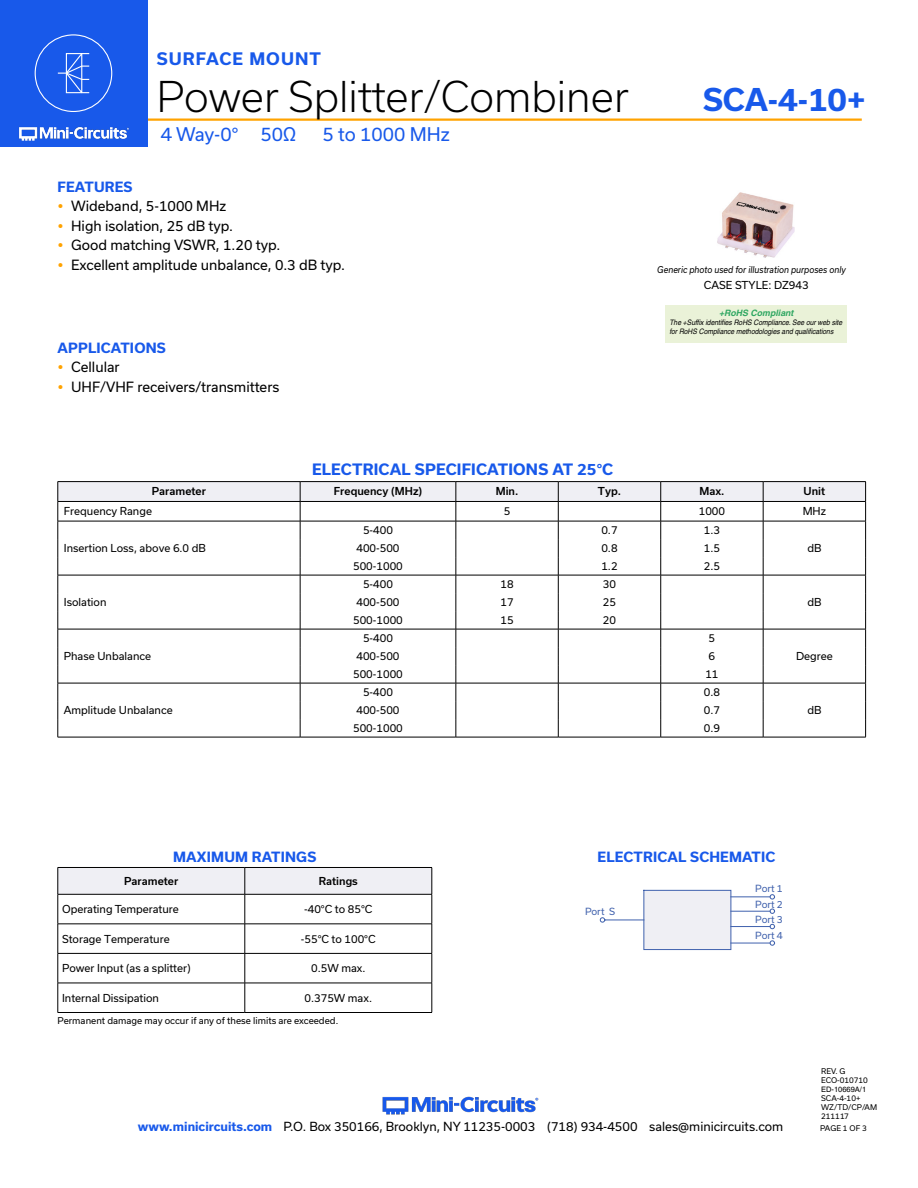
<style>
.page{position:relative;width:918px;height:1188px;background:#fff}
.page>*{position:absolute;margin:0;border:0;box-sizing:border-box;transform-origin:0 0}
.t1{font:300 40.5px "Usual";color:#000}
.t2{font:700 30px "Usual";color:#1859ea}
.t3{font:18px "Usual";color:#1859ea}
.t4{font:700 16.5px "Usual";letter-spacing:.065em;color:#1859ea}
.t5{font:700 15px "Usual";letter-spacing:.015em;color:#1859ea}
.t6{font:13.5px/19.5px "Usual";color:#000}
.t7{font:700 13.5px "Usual";letter-spacing:.015em;color:#1859ea}
.t8{font:12px "Usual";color:#000}
.t9{font:10.5px "Usual";color:#000}
.t10{font:500 10.5px "Usual";color:#000}
.t11{font:9.45px/15.8px "Usual";color:#4162ad}
.t12{font:9px "Usual";color:#000}
.t13{font:italic 9px "Usual";color:#000;scale:.9 1}
.t14{font:italic 700 8.85px "Helvetica";color:rgb(0 148 68/.8)}
.t15{font:italic 7.5px/9px "Helvetica";letter-spacing:-.005em;color:#000;scale:.9 1}
.t16{font:7.5px/9px "Usual";color:#000}
.t17{font:7.5px "Helvetica";color:#000}
.s1{font-weight:700;color:#1859ea}
</style>
<div class="page">
<img style="left:382px;top:1096px;width:157px;height:19px">
<hr style="left:129px;top:118px;width:733px;height:3px;background:#ffa300">
<div style="left:0;top:0;width:147px;height:147px;background:#1859ea"></div>
<hr style="left:917px;top:0;width:1px;height:147px;background:#1859ea">
<img style="left:19px;top:126px;width:110px;height:15px">
<div style="left:35px;top:34px;width:77px;height:78px;border:1px solid #fff;border-radius:50%"></div>
<svg style="left:57px;top:53px;width:33px;height:41px"></svg>
<div style="left:666px;top:305px;width:181px;height:38px;background:#eaf2d8"></div>
<img style="left:717px;top:192px;width:78px;height:66px">
<svg style="left:58px;top:867px;width:375px;height:27px"></svg>
<hr style="left:58px;top:894px;width:187px;height:1px;background:#000">
<hr style="left:58px;top:894px;width:1px;height:30px;background:#000">
<hr style="left:245px;top:894px;width:187px;height:1px;background:#000">
<hr style="left:245px;top:894px;width:1px;height:30px;background:#000">
<hr style="left:432px;top:894px;width:1px;height:30px;background:#000">
<hr style="left:58px;top:924px;width:187px;height:1px;background:#000">
<hr style="left:245px;top:924px;width:187px;height:1px;background:#000">
<hr style="left:58px;top:953px;width:187px;height:1px;background:#000">
<hr style="left:245px;top:953px;width:187px;height:1px;background:#000">
<hr style="left:58px;top:983px;width:187px;height:1px;background:#000">
<svg style="left:58px;top:924px;width:1px;height:88px"></svg>
<hr style="left:245px;top:983px;width:187px;height:1px;background:#000">
<svg style="left:245px;top:924px;width:1px;height:88px"></svg>
<svg style="left:432px;top:924px;width:1px;height:88px"></svg>
<hr style="left:58px;top:1012px;width:187px;height:1px;background:#000">
<hr style="left:245px;top:1012px;width:187px;height:1px;background:#000">
<hr style="left:300px;top:737px;width:156px;height:1px;background:#000">
<hr style="left:558px;top:737px;width:103px;height:1px;background:#000">
<hr style="left:661px;top:737px;width:102px;height:1px;background:#000">
<hr style="left:456px;top:737px;width:102px;height:1px;background:#000">
<hr style="left:58px;top:481px;width:242px;height:1px;background:#000">
<hr style="left:300px;top:481px;width:156px;height:1px;background:#000">
<hr style="left:456px;top:481px;width:102px;height:1px;background:#000">
<hr style="left:558px;top:481px;width:103px;height:1px;background:#000">
<hr style="left:661px;top:481px;width:102px;height:1px;background:#000">
<hr style="left:763px;top:481px;width:103px;height:1px;background:#000">
<svg style="left:58px;top:482px;width:808px;height:255px"></svg>
<hr style="left:58px;top:737px;width:242px;height:1px;background:#000">
<hr style="left:763px;top:737px;width:103px;height:1px;background:#000">
<div style="left:643px;top:890px;width:88px;height:60px;background:#efeff4"></div>
<hr style="left:731px;top:943px;width:39px;height:1px;background:#3f61ad">
<hr style="left:605px;top:920px;width:39px;height:1px;background:#3f61ad">
<svg style="left:600px;top:917px;width:5px;height:6px"></svg>
<svg style="left:769px;top:940px;width:6px;height:6px"></svg>
<hr style="left:731px;top:897px;width:39px;height:1px;background:#3f61ad">
<svg style="left:769px;top:894px;width:6px;height:6px"></svg>
<hr style="left:731px;top:911px;width:39px;height:1px;background:#3f61ad">
<svg style="left:769px;top:908px;width:6px;height:6px"></svg>
<hr style="left:731px;top:926px;width:39px;height:1px;background:#3f61ad">
<svg style="left:769px;top:923px;width:6px;height:6px"></svg>
<h3 class="t4" style="left:157px;top:49px;width:166px">SURFACE MOUNT</h3>
<h1 class="t1" style="left:157px;top:73px;width:474px">Power Splitter/Combiner</h1>
<h3 class="t3" style="left:161px;top:124px;width:137px">4 Way-0° 50Ω</h3>
<h3 class="t3" style="left:322px;top:124px;width:129px">5 to 1000 MHz</h3>
<p class="t7" style="left:58px;top:179px;width:76px">FEATURES</p>
<p class="t6" style="left:71px;top:197px;width:276px">Wideband, 5-1000 MHz<br>High isolation, 25 dB typ.<br>Good matching VSWR, 1.20 typ.<br>Excellent amplitude unbalance, 0.3 dB typ.</p>
<p class="t7" style="left:58px;top:340px;width:110px">APPLICATIONS</p>
<p class="t6" style="left:71px;top:357px;width:210px">Cellular<br>UHF/VHF receivers/transmitters</p>
<h3 class="t5" style="left:312px;top:460px;width:303px">ELECTRICAL SPECIFICATIONS AT 25°C</h3>
<h2 class="t2" style="left:703px;top:83px;width:164px">SCA-4-10+</h2>
<p class="t13" style="left:657px;top:264px;width:211px">Generic photo used for illustration purposes only</p>
<p class="t9" style="left:704px;top:279px;width:106px">CASE STYLE: DZ943</p>
<p class="t14" style="left:719px;top:307px;width:76px">+RoHS Compliant</p>
<p class="t15" style="left:670px;top:318px;width:193px">The +Suffix identifies RoHS Compliance. See our web site for RoHS Compliance methodologies and qualifications</p>
<p class="t10" style="left:152px;top:485px;width:56px">Parameter</p>
<p class="t10" style="left:334px;top:485px;width:90px">Frequency (MHz)</p>
<p class="t10" style="left:496px;top:485px;width:24px">Min.</p>
<p class="t10" style="left:598px;top:485px;width:25px">Typ.</p>
<p class="t10" style="left:699px;top:485px;width:26px">Max.</p>
<p class="t10" style="left:804px;top:485px;width:23px">Unit</p>
<p class="t9" style="left:64px;top:505px;width:90px">Frequency Range</p>
<p class="t9" style="left:504px;top:505px;width:8px">5</p>
<p class="t9" style="left:699px;top:505px;width:28px">1000</p>
<p class="t9" style="left:803px;top:505px;width:25px">MHz</p>
<p class="t9" style="left:64px;top:542px;width:144px">Insertion Loss, above 6.0 dB</p>
<p class="t9" style="left:363px;top:524px;width:31px">5-400</p>
<p class="t9" style="left:601px;top:524px;width:18px">0.7</p>
<p class="t9" style="left:704px;top:524px;width:18px">1.3</p>
<p class="t9" style="left:356px;top:542px;width:45px">400-500</p>
<p class="t9" style="left:601px;top:542px;width:18px">0.8</p>
<p class="t9" style="left:704px;top:542px;width:18px">1.5</p>
<p class="t9" style="left:807px;top:542px;width:16px">dB</p>
<p class="t9" style="left:353px;top:560px;width:51px">500-1000</p>
<p class="t9" style="left:601px;top:560px;width:18px">1.2</p>
<p class="t9" style="left:704px;top:560px;width:18px">2.5</p>
<p class="t9" style="left:64px;top:596px;width:44px">Isolation</p>
<p class="t9" style="left:64px;top:650px;width:89px">Phase Unbalance</p>
<p class="t9" style="left:64px;top:704px;width:110px">Amplitude Unbalance</p>
<p class="t9" style="left:363px;top:578px;width:31px">5-400</p>
<p class="t9" style="left:500px;top:578px;width:15px">18</p>
<p class="t9" style="left:603px;top:578px;width:15px">30</p>
<p class="t9" style="left:356px;top:596px;width:45px">400-500</p>
<p class="t9" style="left:500px;top:596px;width:15px">17</p>
<p class="t9" style="left:603px;top:596px;width:15px">25</p>
<p class="t9" style="left:807px;top:596px;width:16px">dB</p>
<p class="t9" style="left:353px;top:614px;width:51px">500-1000</p>
<p class="t9" style="left:500px;top:614px;width:15px">15</p>
<p class="t9" style="left:603px;top:614px;width:15px">20</p>
<p class="t9" style="left:363px;top:632px;width:31px">5-400</p>
<p class="t9" style="left:709px;top:632px;width:8px">5</p>
<p class="t9" style="left:356px;top:650px;width:45px">400-500</p>
<p class="t9" style="left:709px;top:650px;width:8px">6</p>
<p class="t9" style="left:796px;top:650px;width:38px">Degree</p>
<p class="t9" style="left:353px;top:668px;width:51px">500-1000</p>
<p class="t9" style="left:705px;top:668px;width:15px">11</p>
<p class="t9" style="left:363px;top:686px;width:31px">5-400</p>
<p class="t9" style="left:704px;top:686px;width:18px">0.8</p>
<p class="t9" style="left:356px;top:704px;width:45px">400-500</p>
<p class="t9" style="left:704px;top:704px;width:18px">0.7</p>
<p class="t9" style="left:807px;top:704px;width:16px">dB</p>
<p class="t9" style="left:353px;top:722px;width:51px">500-1000</p>
<p class="t9" style="left:704px;top:722px;width:18px">0.9</p>
<p class="t7" style="left:173px;top:849px;width:145px">MAXIMUM RATINGS</p>
<p class="t7" style="left:598px;top:849px;width:179px">ELECTRICAL SCHEMATIC</p>
<p class="t10" style="left:124px;top:875px;width:56px">Parameter</p>
<p class="t10" style="left:319px;top:875px;width:41px">Ratings</p>
<p class="t9" style="left:62px;top:903px;width:118px">Operating Temperature</p>
<p class="t9" style="left:304px;top:903px;width:70px">-40°C to 85°C</p>
<p class="t9" style="left:62px;top:933px;width:109px">Storage Temperature</p>
<p class="t9" style="left:301px;top:933px;width:76px">-55°C to 100°C</p>
<p class="t9" style="left:62px;top:962px;width:130px">Power Input (as a splitter)</p>
<p class="t9" style="left:311px;top:962px;width:56px">0.5W max.</p>
<p class="t9" style="left:62px;top:992px;width:99px">Internal Dissipation</p>
<p class="t9" style="left:305px;top:992px;width:69px">0.375W max.</p>
<p class="t12" style="left:58px;top:1015px;width:282px">Permanent damage may occur if any of these limits are exceeded.</p>
<p class="t11" style="left:755px;top:880px;width:29px">Port 1<br>Port 2</p>
<p class="t11" style="left:585px;top:903px;width:32px">Port S</p>
<p class="t11" style="left:755px;top:911px;width:29px">Port 3</p>
<p class="t11" style="left:755px;top:927px;width:29px">Port 4</p>
<p class="t16" style="left:821px;top:1067px;width:48px">REV. G<br>ECO-010710</p>
<p class="t17" style="left:821px;top:1085px;width:47px">ED-10669A/1</p>
<p class="t16" style="left:821px;top:1094px;width:58px">SCA-4-10+<br>WZ/TD/CP/AM<br>211117</p>
<p class="t8" style="left:138px;top:1119px;width:647px"><span class="s1">www.minicircuits.com</span> P.O. Box 350166, Brooklyn, NY 11235-0003 (718) 934-4500 sales@minicircuits.com</p>
<p class="t16" style="left:820px;top:1124px;width:48px">PAGE 1 OF 3</p>
</div>
